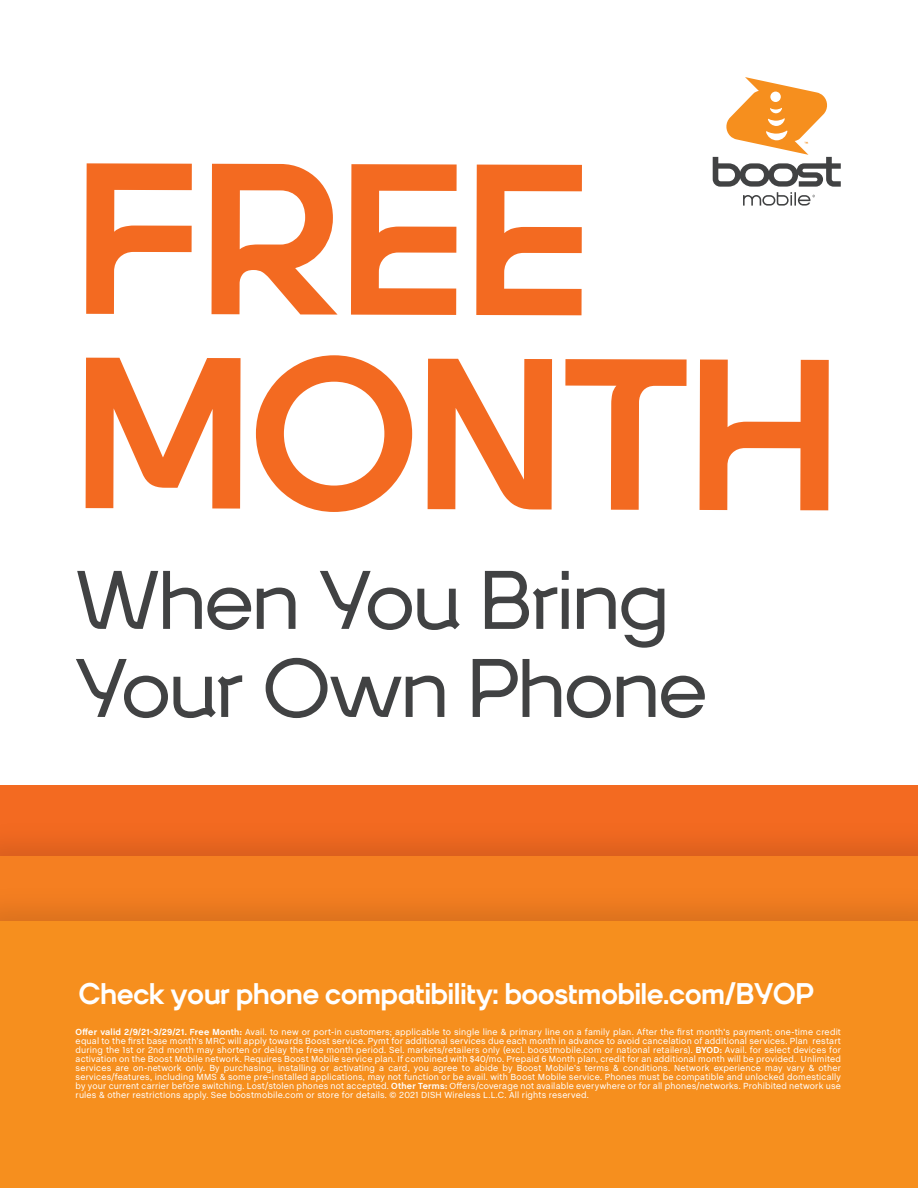
<style>
.page{position:relative;width:918px;height:1188px;background:#fff}
.page>*{position:absolute;margin:0;border:0;box-sizing:border-box;transform-origin:0 0}
.t1{font:700 223.8px/194.7px "Boost Next";letter-spacing:-.005em;color:#f36a21}
.t2{font:86.25px/88.1px "Boost Next";letter-spacing:-.015em;color:#414243}
.t3{font:700 31.05px "Boost Next";color:#fff}
.t4{font:9px/9px "Chalet";letter-spacing:.02em;color:#fff;text-align:justify}
.s1{font-weight:700}
</style>
<div class="page">
<svg style="left:0;top:785px;width:918px;height:113px;background:#ee6720"></svg>
<div style="left:0;top:856px;width:918px;height:81px;background:#f57f21"></div>
<div style="left:0;top:906px;width:918px;height:16px;background:#e4761e"></div>
<div style="left:0;top:922px;width:918px;height:266px;background:#f68f1e"></div>
<svg style="left:713px;top:77px;width:128px;height:129px"></svg>
<h1 class="t1" style="left:76px;top:147px;width:765px">FREE<br>MONTH</h1>
<h2 class="t2" style="left:75px;top:559px;width:634px">When You Bring<br>Your Own Phone</h2>
<h3 class="t3" style="left:79px;top:978px;width:737px">Check your phone compatibility: boostmobile.com/BYOP</h3>
<p class="t4" style="left:76px;top:1027px;width:767px"><span class="s1">Offer valid 2/9/21-3/29/21. Free Month:</span> Avail. to new or port-in customers; applicable to single line &amp; primary line on a family plan. After the first month's payment; one-time credit equal to the first base month’s MRC will apply towards Boost service. Pymt for additional services due each month in advance to avoid cancelation of additional services. Plan restart during the 1st or 2nd month may shorten or delay the free month period. Sel. markets/retailers only (excl. boostmobile.com or national retailers). <span class="s1">BYOD:</span> Avail. for select devices for activation on the Boost Mobile network. Requires Boost Mobile service plan. If combined with $40/mo. Prepaid 6 Month plan, credit for an additional month will be provided. Unlimited services are on-network only. By purchasing, installing or activating a card, you agree to abide by Boost Mobile’s terms &amp; conditions. Network experience may vary &amp; other services/features, including MMS &amp; some pre-installed applications, may not function or be avail. with Boost Mobile service. Phones must be compatible and unlocked domestically by your current carrier before switching. Lost/stolen phones not accepted. <span class="s1">Other Terms:</span> Offers/coverage not available everywhere or for all phones/networks. Prohibited network use rules &amp; other restrictions apply. See boostmobile.com or store for details. © 2021 DISH Wireless L.L.C. All rights reserved.</p>
</div>
